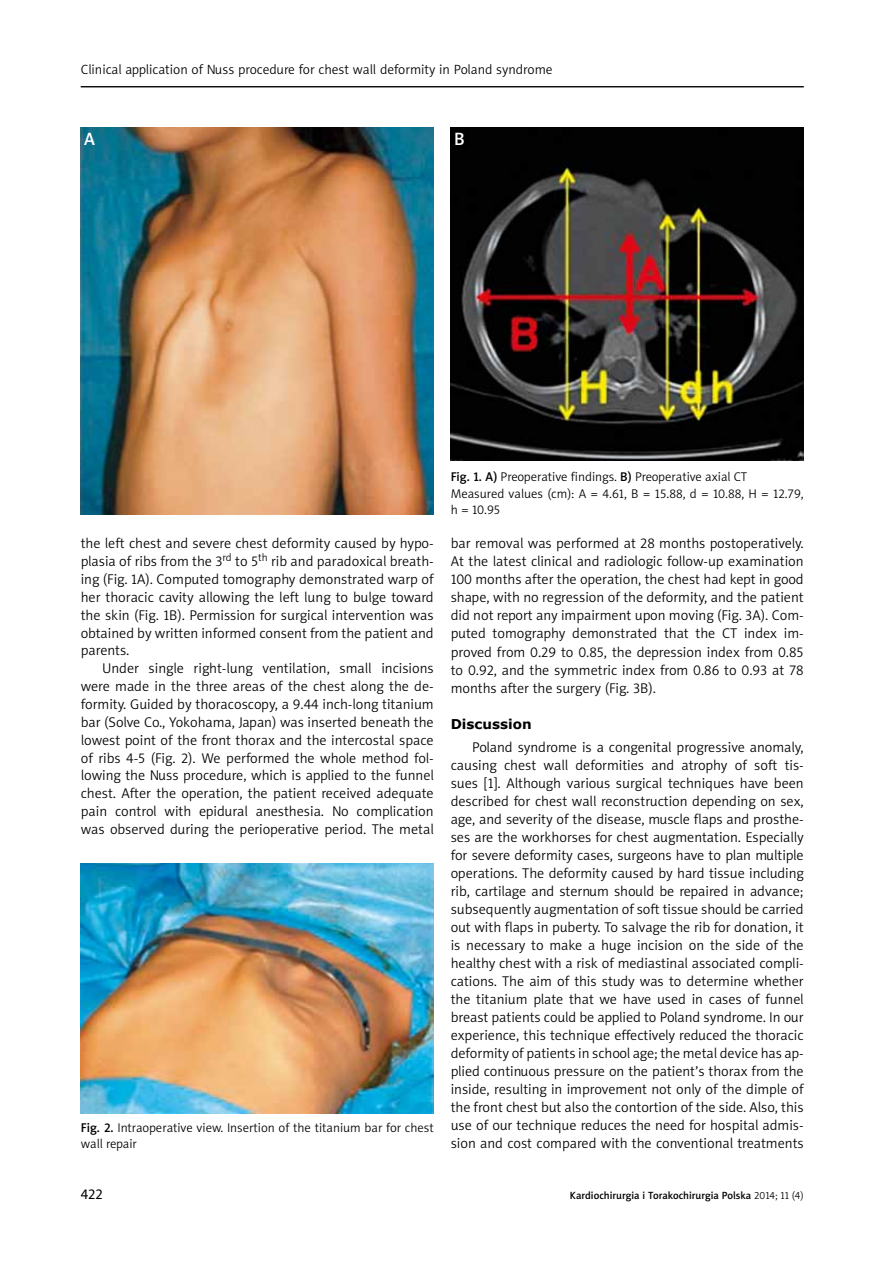
<style>
.page{position:relative;width:893px;height:1263px;background:#fff}
.page>*{position:absolute;margin:0;border:0;box-sizing:border-box;transform-origin:0 0}
.t1{font:18px "Naomi Sans EFNTT Medium";color:#fff}
.t2{font:14.25px/18px "Naomi Sans EFNTT Light";color:#000;text-align:justify}
.t3{font:14.25px "Naomi Sans EFNTT";color:#000}
.t4{font:13.5px "Naomi Sans EFNTT Light";color:#000}
.t5{font:700 13.5px "Verdana";color:#000}
.t6{font:12.75px/16.5px "Naomi Sans EFNTT Light";color:#000}
.t7{font:10.5px "Naomi Sans EFNTT Medium";color:#000}
.s1{font-family:"Naomi Sans EFNTT Medium"}
.s2{font-family:"Naomi Sans EFNTT Light"}
</style>
<div class="page">
<hr style="left:81px;top:86px;width:723px;height:1px;background:#000">
<img style="left:81px;top:128px;width:353px;height:386px">
<img style="left:451px;top:128px;width:353px;height:333px">
<div style="left:451px;top:128px;width:17px;height:22px;background:#000"></div>
<img style="left:81px;top:863px;width:353px;height:251px">
<p class="t4" style="left:81px;top:61px;width:473px">Clinical application of Nuss procedure for chest wall deformity in Poland syndrome</p>
<p class="t1" style="left:84px;top:128px;width:12px">A</p>
<p class="t1" style="left:454px;top:128px;width:12px">B</p>
<p class="t2" style="left:81px;top:534px;width:354px">the left chest and severe chest deformity caused by hypo&shy;plasia of ribs from the 3<sup>rd</sup> to 5<sup>th</sup> rib and paradoxical breath&shy;ing (Fig. 1A). Computed tomography demonstrated warp of her thoracic cavity allowing the left lung to bulge toward the skin (Fig. 1B). Permission for surgical intervention was obtained by written informed consent from the patient and parents.</p>
<p class="t2" style="left:81px;top:659px;width:354px;text-indent:21px">Under single right-lung ventilation, small incisions were made in the three areas of the chest along the de&shy;formity. Guided by thoracoscopy, a 9.44 inch-long titanium bar (Solve Co., Yokohama, Japan) was inserted beneath the lowest point of the front thorax and the intercostal space of ribs 4-5 (Fig. 2). We performed the whole method fol&shy;lowing the Nuss procedure, which is applied to the funnel chest. After the operation, the patient received adequate pain control with epidural anesthesia. No complication was observed during the perioperative period. The metal</p>
<p class="t6" style="left:81px;top:1119px;width:354px"><span class="s1">Fig. 2.</span> Intraoperative view. Insertion of the titanium bar for chest wall repair</p>
<p class="t6" style="left:451px;top:469px;width:354px"><span class="s1">Fig. 1. A)</span> Preoperative findings. <span class="s1">B)</span> Preoperative axial CT<br>Measured values (cm): A = 4.61, B = 15.88, d = 10.88, H = 12.79, h = 10.95</p>
<p class="t2" style="left:451px;top:535px;width:354px">bar removal was performed at 28 months postoperatively.<br>At the latest clinical and radiologic follow-up examination 100 months after the operation, the chest had kept in good shape, with no regression of the deformity, and the patient did not report any impairment upon moving (Fig. 3A). Com&shy;puted tomography demonstrated that the CT index im&shy;proved from 0.29 to 0.85, the depression index from 0.85 to 0.92, and the symmetric index from 0.86 to 0.93 at 78 months after the surgery (Fig. 3B).</p>
<p class="t5" style="left:451px;top:715px;width:82px">Discussion</p>
<p class="t2" style="left:451px;top:738px;width:354px;text-indent:21px">Poland syndrome is a congenital progressive anomaly, causing chest wall deformities and atrophy of soft tis&shy;sues [1]. Although various surgical techniques have been described for chest wall reconstruction depending on sex, age, and severity of the disease, muscle flaps and prosthe&shy;ses are the workhorses for chest augmentation. Especially for severe deformity cases, surgeons have to plan multiple operations. The deformity caused by hard tissue including rib, cartilage and sternum should be repaired in advance; subsequently augmentation of soft tissue should be carried out with flaps in puberty. To salvage the rib for donation, it is necessary to make a huge incision on the side of the healthy chest with a risk of mediastinal associated compli&shy;cations. The aim of this study was to determine whether the titanium plate that we have used in cases of funnel breast patients could be applied to Poland syndrome. In our experience, this technique effectively reduced the thoracic deformity of patients in school age; the metal device has ap&shy;plied continuous pressure on the patient’s thorax from the inside, resulting in improvement not only of the dimple of the front chest but also the contortion of the side. Also, this use of our technique reduces the need for hospital admis&shy;sion and cost compared with the conventional treatments</p>
<p class="t3" style="left:81px;top:1185px;width:24px">422</p>
<p class="t7" style="left:570px;top:1189px;width:235px">Kardiochirurgia i Torakochirurgia Polska <span class="s2">2014; 11 (4)</span></p>
</div>
